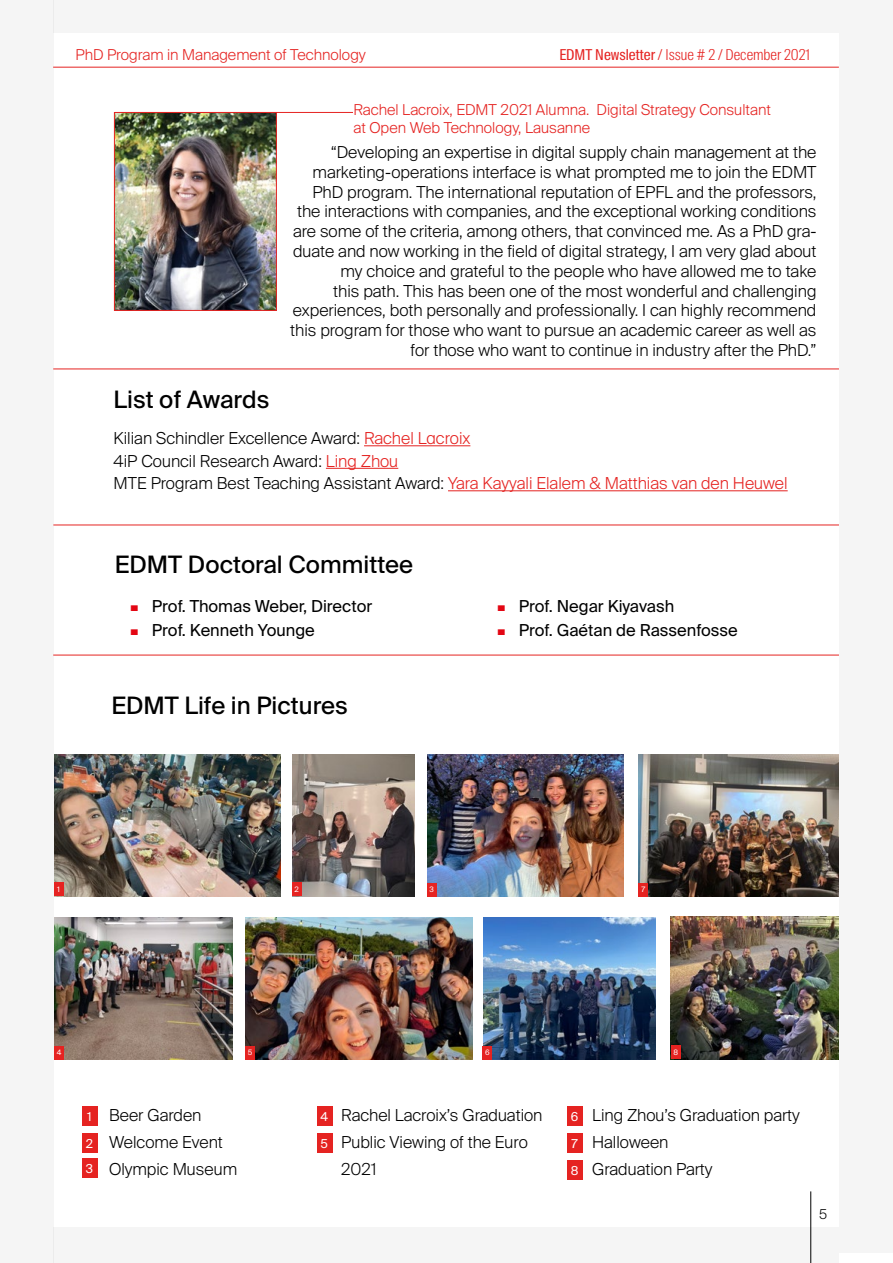
<style>
.page{position:relative;width:893px;height:1263px;background:#fff}
.page>*{position:absolute;margin:0;border:0;box-sizing:border-box;transform-origin:0 0}
.t1{font:24px "Suisse Intl";color:#000}
.t2{font:300 16.5px/19.8px "Suisse Intl";color:#000}
.t3{font:16.5px "Suisse Intl";color:#000}
.t4{font:300 15px/18px "Suisse Intl";color:#e52321}
.t5{font:300 15px "Suisse Intl Cond";color:#e52321}
.t6{font:300 13.5px "Suisse Intl";color:#000}
.t7{font:12.3px "Suisse Intl";color:#fff}
.t8{font:7.5px "Suisse Intl";color:#fff}
.s1{font-weight:400}
.s2{color:#e52321}
.s3{font-weight:200;font-size:10.5px;color:#e30613}
.s4{font-weight:400;font-size:12.3px;color:#fff}
</style>
<div class="page">
<div style="left:0;top:0;width:53px;height:1263px;background:#f5f5f5"></div>
<div style="left:839px;top:0;width:54px;height:1252px;background:#f5f5f5"></div>
<div style="left:53px;top:1227px;width:786px;height:36px;background:#f5f5f5"></div>
<div style="left:53px;top:0;width:786px;height:32px;background:#f5f5f5"></div>
<hr style="left:53px;top:67px;width:786px;height:1px;background:#e52321">
<hr style="left:810px;top:1191px;width:1px;height:72px;background:#000">
<hr style="left:115px;top:112px;width:447px;height:1px;background:#e52321">
<div style="left:353px;top:104px;width:458px;height:36px;background:#fff"></div>
<img style="left:116px;top:114px;width:159px;height:195px">
<div style="left:114px;top:112px;width:163px;height:199px;border:1px solid #e52321"></div>
<hr style="left:53px;top:369px;width:786px;height:1px;background:#e52321">
<hr style="left:364px;top:445px;width:106px;height:1px;background:#e52321">
<hr style="left:326px;top:468px;width:72px;height:1px;background:#e52321">
<hr style="left:448px;top:490px;width:340px;height:1px;background:#e52321">
<hr style="left:53px;top:525px;width:786px;height:1px;background:#e52321">
<hr style="left:53px;top:655px;width:786px;height:1px;background:#e52321">
<img style="left:54px;top:755px;width:227px;height:141px">
<img style="left:292px;top:755px;width:123px;height:141px">
<img style="left:246px;top:917px;width:226px;height:143px">
<img style="left:55px;top:917px;width:178px;height:142px">
<img style="left:427px;top:755px;width:196px;height:142px">
<img style="left:483px;top:917px;width:172px;height:143px">
<div style="left:54px;top:882px;width:9px;height:14px;background:#e52321"></div>
<div style="left:292px;top:882px;width:9px;height:14px;background:#e52321"></div>
<div style="left:427px;top:883px;width:10px;height:14px;background:#e52321"></div>
<div style="left:55px;top:1046px;width:9px;height:14px;background:#e52321"></div>
<div style="left:246px;top:1046px;width:9px;height:14px;background:#e52321"></div>
<div style="left:483px;top:1046px;width:9px;height:14px;background:#e52321"></div>
<img style="left:638px;top:755px;width:201px;height:142px">
<img style="left:670px;top:916px;width:169px;height:143px">
<div style="left:82px;top:1158px;width:16px;height:20px;background:#e52321"></div>
<div style="left:82px;top:1133px;width:16px;height:19px;background:#e52321"></div>
<div style="left:82px;top:1106px;width:16px;height:19px;background:#e52321"></div>
<div style="left:317px;top:1133px;width:15px;height:19px;background:#e52321"></div>
<div style="left:317px;top:1106px;width:15px;height:19px;background:#e52321"></div>
<div style="left:567px;top:1133px;width:15px;height:19px;background:#e52321"></div>
<div style="left:567px;top:1106px;width:15px;height:19px;background:#e52321"></div>
<div style="left:639px;top:883px;width:9px;height:14px;background:#e52321"></div>
<div style="left:671px;top:1045px;width:10px;height:14px;background:#e52321"></div>
<div style="left:567px;top:1160px;width:15px;height:20px;background:#e52321"></div>
<p class="t4" style="left:75px;top:46px;width:292px">PhD Program in Management of Technology</p>
<p class="t5" style="left:559px;top:46px;width:252px"><span class="s1">EDMT Newsletter</span> / Issue # 2 / December 2021</p>
<p class="t4" style="left:353px;top:101px;width:419px">Rachel Lacroix, EDMT 2021 Alumna. Digital Strategy Consultant at Open Web Technology, Lausanne</p>
<p class="t2" style="left:290px;top:142px;width:528px;text-align:right">“Developing an expertise in digital supply chain management at the marketing-operations interface is what prompted me to join the EDMT PhD program. The international reputation of EPFL and the professors, the interactions with companies, and the exceptional working conditions are some of the criteria, among others, that convinced me. As a PhD gra&shy;duate and now working in the field of digital strategy, I am very glad about my choice and grateful to the people who have allowed me to take<br>this path. This has been one of the most wonderful and challenging experiences, both personally and professionally. I can highly recommend this program for those who want to pursue an academic career as well as for those who want to continue in industry after the PhD.”</p>
<h1 class="t1" style="left:114px;top:385px;width:157px">List of Awards</h1>
<p class="t2" style="left:114px;top:427px;width:675px;line-height:22.5px">Kilian Schindler Excellence Award: <span class="s2">Rachel Lacroix<br></span>4iP Council Research Award: <span class="s2">Ling Zhou<br></span>MTE Program Best Teaching Assistant Award: <span class="s2">Yara Kayyali Elalem &amp; Matthias van den Heuwel</span></p>
<h1 class="t1" style="left:115px;top:551px;width:300px">EDMT Doctoral Committee</h1>
<p class="t3" style="left:131px;top:597px;width:243px"><span class="s3">■</span> Prof. Thomas Weber, Director</p>
<p class="t3" style="left:131px;top:621px;width:186px"><span class="s3">■</span> Prof. Kenneth Younge</p>
<h1 class="t1" style="left:111px;top:691px;width:238px">EDMT Life in Pictures</h1>
<p class="t3" style="left:497px;top:597px;width:178px"><span class="s3">■</span> Prof. Negar Kiyavash</p>
<p class="t3" style="left:497px;top:621px;width:242px"><span class="s3">■</span> Prof. Gaétan de Rassenfosse</p>
<p class="t8" style="left:57px;top:885px;width:4px">1</p>
<p class="t8" style="left:294px;top:885px;width:6px">2</p>
<p class="t8" style="left:430px;top:885px;width:6px">3</p>
<p class="t8" style="left:57px;top:1048px;width:6px">4</p>
<p class="t8" style="left:248px;top:1048px;width:6px">5</p>
<p class="t8" style="left:485px;top:1048px;width:6px">6</p>
<p class="t8" style="left:641px;top:885px;width:5px">7</p>
<p class="t8" style="left:674px;top:1047px;width:6px">8</p>
<p class="t7" style="left:87px;top:1109px;width:6px">1</p>
<p class="t2" style="left:341px;top:1102px;width:203px;line-height:27px">Rachel Lacroix’s Graduation<br>Public Viewing of the Euro<br>2021</p>
<p class="t7" style="left:320px;top:1109px;width:9px">4</p>
<p class="t2" style="left:592px;top:1102px;width:209px;line-height:27px">Ling Zhou’s Graduation party<br>Halloween<br>Graduation Party</p>
<p class="t2" style="left:109px;top:1106px;width:94px">Beer Garden</p>
<p class="t2" style="left:109px;top:1133px;width:115px">Welcome Event</p>
<p class="t2" style="left:86px;top:1160px;width:153px"><span class="s4">3</span> Olympic Museum</p>
<p class="t7" style="left:571px;top:1109px;width:9px">6</p>
<p class="t7" style="left:86px;top:1136px;width:9px">2</p>
<p class="t7" style="left:321px;top:1136px;width:9px">5</p>
<p class="t7" style="left:571px;top:1136px;width:8px">7</p>
<p class="t7" style="left:571px;top:1164px;width:9px">8</p>
<p class="t6" style="left:819px;top:1207px;width:10px">5</p>
</div>
